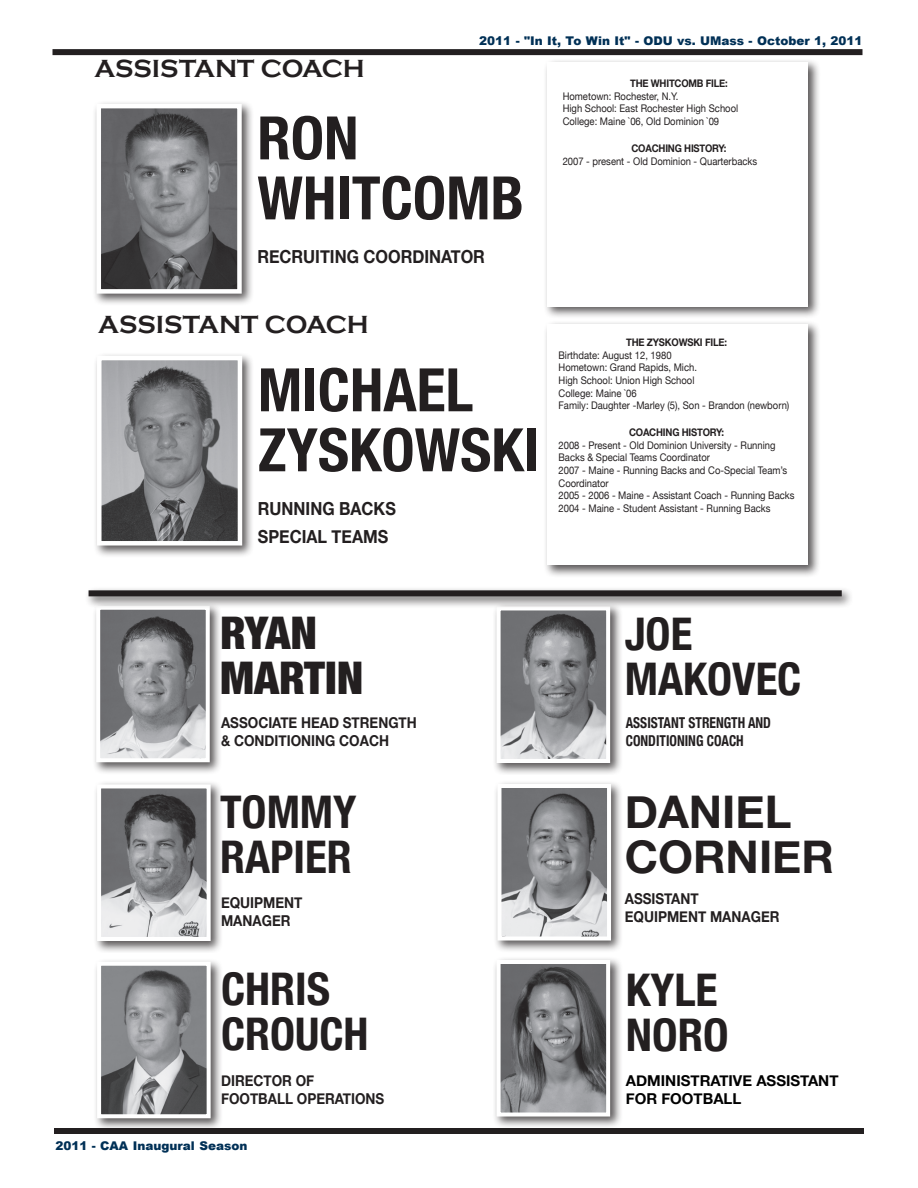
<style>
.page{position:relative;width:918px;height:1188px;background:#fff}
.page>*{position:absolute;margin:0;border:0;box-sizing:border-box;transform-origin:0 0}
.t1{font:700 condensed 60px "Helvetica Neue";color:#231f20}
.t2{font:700 condensed 45px "Helvetica Neue";color:#231f20}
.t3{font:700 45px "Helvetica Neue";color:#231f20}
.t4{font:900 condensed 45px "Helvetica Neue";color:#231f20}
.t5{font:700 25.5px "Copperplate Gothic";color:#231f20}
.t6{font:700 18px "Helvetica Neue";color:#231f20;scale:.9 1}
.t7{font:700 15px "Helvetica Neue";color:#231f20;scale:.9 1}
.t8{font:700 condensed 15px "Helvetica Neue";color:#231f20;scale:.9 1}
.t9{font:700 15px/18px "Helvetica Neue";color:#000}
.t10{font:900 12px "Arial";color:#003056}
.t11{font:10.5px/12.6px "Helvetica Neue";color:#231f20;scale:.9 1}
.t12{font:700 10.5px "Helvetica Neue";letter-spacing:-.02em;color:#231f20;scale:.9 1}
</style>
<div class="page">
<div style="left:52px;top:49px;width:810px;height:6px;background:#231f20"></div>
<div style="left:54px;top:1128px;width:810px;height:6px;background:#231f20"></div>
<div style="left:93px;top:352px;width:162px;height:206px;background:#231f20;opacity:.75"></div>
<img style="left:102px;top:361px;width:135px;height:180px">
<div style="left:97px;top:356px;width:145px;height:190px;border:4px solid #fff"></div>
<div style="left:543px;top:320px;width:277px;height:258px;background:#231f20;opacity:.75"></div>
<div style="left:547px;top:324px;width:261px;height:241px;background:#fff"></div>
<div style="left:92px;top:602px;width:130px;height:173px;background:#231f20;opacity:.75"></div>
<img style="left:101px;top:611px;width:104px;height:146px">
<div style="left:96px;top:606px;width:114px;height:156px;border:4px solid #fff"></div>
<div style="left:493px;top:603px;width:130px;height:172px;background:#231f20;opacity:.75"></div>
<img style="left:502px;top:611px;width:103px;height:147px">
<div style="left:497px;top:606px;width:113px;height:157px;border:4px solid #fff"></div>
<div style="left:93px;top:781px;width:130px;height:172px;background:#231f20;opacity:.75"></div>
<img style="left:102px;top:789px;width:104px;height:147px">
<div style="left:97px;top:784px;width:114px;height:157px;border:4px solid #fff"></div>
<div style="left:494px;top:780px;width:130px;height:173px;background:#231f20;opacity:.75"></div>
<img style="left:502px;top:789px;width:104px;height:147px">
<div style="left:497px;top:784px;width:114px;height:157px;border:4px solid #fff"></div>
<div style="left:93px;top:958px;width:130px;height:173px;background:#231f20;opacity:.75"></div>
<img style="left:102px;top:967px;width:104px;height:146px">
<div style="left:97px;top:962px;width:114px;height:156px;border:4px solid #fff"></div>
<div style="left:85px;top:586px;width:769px;height:23px;background:#231f20;opacity:.75"></div>
<div style="left:89px;top:590px;width:753px;height:6px;background:#231f20"></div>
<div style="left:93px;top:100px;width:161px;height:206px;background:#231f20;opacity:.75"></div>
<img style="left:102px;top:109px;width:135px;height:180px">
<div style="left:97px;top:104px;width:145px;height:190px;border:4px solid #fff"></div>
<div style="left:543px;top:59px;width:277px;height:260px;background:#231f20;opacity:.75"></div>
<div style="left:547px;top:63px;width:261px;height:244px;background:#fff"></div>
<div style="left:493px;top:956px;width:130px;height:173px;background:#231f20;opacity:.75"></div>
<img style="left:502px;top:965px;width:103px;height:147px">
<div style="left:497px;top:960px;width:113px;height:157px;border:4px solid #fff"></div>
<p class="t10" style="left:479px;top:32px;width:385px">2011 - "In It, To Win It" - ODU vs. UMass - October 1, 2011</p>
<p class="t5" style="left:94px;top:55px;width:272px">ASSISTANT COACH</p>
<p class="t1" style="left:257px;top:102px;width:103px">RON</p>
<p class="t1" style="left:257px;top:162px;width:268px">WHITCOMB</p>
<p class="t6" style="left:257px;top:245px;width:254px">RECRUITING COORDINATOR</p>
<p class="t5" style="left:98px;top:311px;width:272px">ASSISTANT COACH</p>
<p class="t1" style="left:258px;top:354px;width:217px">MICHAEL</p>
<p class="t1" style="left:258px;top:414px;width:283px">ZYSKOWSKI</p>
<p class="t6" style="left:258px;top:497px;width:155px">RUNNING BACKS</p>
<p class="t6" style="left:258px;top:526px;width:147px">SPECIAL TEAMS</p>
<p class="t12" style="left:630px;top:77px;width:110px">THE WHITCOMB FILE:</p>
<p class="t11" style="left:563px;top:90px;width:130px">Hometown: Rochester, N.Y.</p>
<p class="t11" style="left:563px;top:102px;width:197px">High School: East Rochester High School</p>
<p class="t11" style="left:563px;top:115px;width:175px">College: Maine `06, Old Dominion `09</p>
<p class="t12" style="left:632px;top:142px;width:107px">COACHING HISTORY:</p>
<p class="t11" style="left:563px;top:154px;width:218px">2007 - present - Old Dominion - Quarterbacks</p>
<p class="t12" style="left:626px;top:336px;width:114px">THE ZYSKOWSKI FILE:</p>
<p class="t11" style="left:559px;top:349px;width:127px">Birthdate: August 12, 1980</p>
<p class="t11" style="left:559px;top:361px;width:155px">Hometown: Grand Rapids, Mich.</p>
<p class="t11" style="left:559px;top:374px;width:153px">High School: Union High School</p>
<p class="t11" style="left:559px;top:386px;width:88px">College: Maine `06</p>
<p class="t11" style="left:559px;top:399px;width:258px">Family: Daughter -Marley (5), Son - Brandon (newborn)</p>
<p class="t12" style="left:629px;top:426px;width:107px">COACHING HISTORY:</p>
<p class="t11" style="left:559px;top:439px;width:243px">2008 - Present - Old Dominion University - Running<br>Backs &amp; Special Teams Coordinator</p>
<p class="t11" style="left:559px;top:464px;width:256px">2007 - Maine - Running Backs and Co-Special Team’s<br>Coordinator</p>
<p class="t11" style="left:559px;top:489px;width:264px">2005 - 2006 - Maine - Assistant Coach - Running Backs</p>
<p class="t11" style="left:559px;top:502px;width:237px">2004 - Maine - Student Assistant - Running Backs</p>
<p class="t4" style="left:220px;top:606px;width:99px">RYAN</p>
<p class="t4" style="left:220px;top:651px;width:145px">MARTIN</p>
<p class="t2" style="left:625px;top:606px;width:69px">JOE</p>
<p class="t2" style="left:625px;top:651px;width:178px">MAKOVEC</p>
<p class="t7" style="left:221px;top:713px;width:219px">ASSOCIATE HEAD STRENGTH</p>
<p class="t7" style="left:221px;top:731px;width:188px">&amp; CONDITIONING COACH</p>
<p class="t8" style="left:626px;top:714px;width:163px">ASSISTANT STRENGTH AND</p>
<p class="t8" style="left:626px;top:732px;width:133px">CONDITIONING COACH</p>
<p class="t2" style="left:220px;top:784px;width:138px">TOMMY</p>
<p class="t2" style="left:220px;top:829px;width:133px">RAPIER</p>
<p class="t3" style="left:625px;top:784px;width:168px">DANIEL</p>
<p class="t3" style="left:625px;top:829px;width:211px">CORNIER</p>
<p class="t7" style="left:221px;top:894px;width:92px">EQUIPMENT</p>
<p class="t7" style="left:221px;top:912px;width:79px">MANAGER</p>
<p class="t7" style="left:625px;top:890px;width:84px">ASSISTANT</p>
<p class="t7" style="left:625px;top:908px;width:173px">EQUIPMENT MANAGER</p>
<p class="t2" style="left:221px;top:962px;width:111px">CHRIS</p>
<p class="t2" style="left:221px;top:1007px;width:149px">CROUCH</p>
<p class="t2" style="left:626px;top:962px;width:93px">KYLE</p>
<p class="t2" style="left:626px;top:1007px;width:104px">NORO</p>
<p class="t7" style="left:221px;top:1071px;width:105px">DIRECTOR OF</p>
<p class="t7" style="left:221px;top:1089px;width:183px">FOOTBALL OPERATIONS</p>
<p class="t9" style="left:626px;top:1072px;width:214px">ADMINISTRATIVE ASSISTANT<br>FOR FOOTBALL</p>
<p class="t10" style="left:56px;top:1137px;width:193px">2011 - CAA Inaugural Season</p>
</div>
